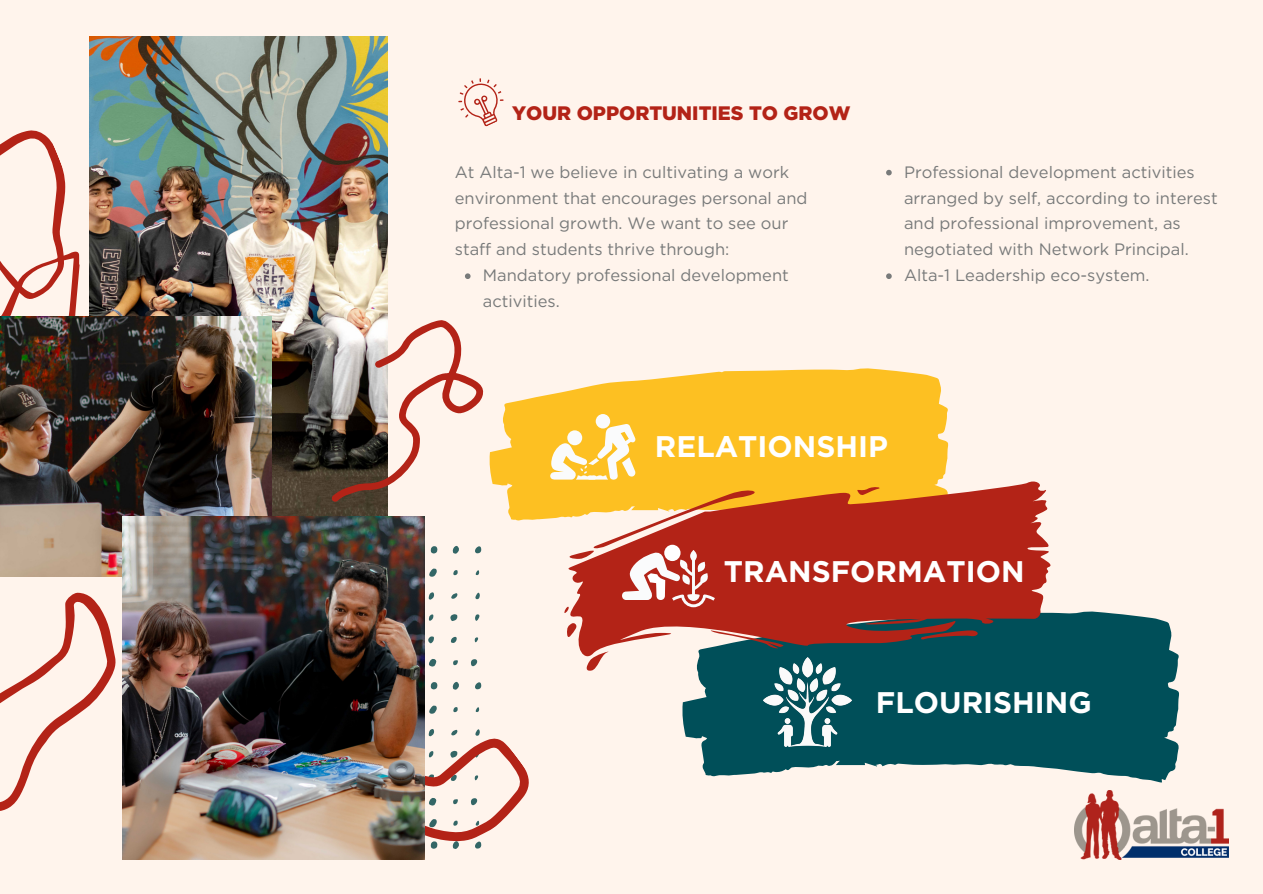
<style>
.page{position:relative;width:1263px;height:894px;background:#fff}
.page>*{position:absolute;margin:0;border:0;box-sizing:border-box;transform-origin:0 0}
.t1{font:700 29.7px "Gotham";color:#fff}
.t2{font:900 19.5px "Gotham";color:#b32317}
.t3{font:16.5px/25.8px "Gotham";color:#787a7a}
</style>
<div class="page">
<div style="left:0;top:0;width:1263px;height:893px;background:#fff4ec"></div>
<svg style="left:429px;top:568px;width:8px;height:8px"></svg>
<svg style="left:429px;top:592px;width:5px;height:7px"></svg>
<svg style="left:453px;top:545px;width:6px;height:8px"></svg>
<svg style="left:431px;top:546px;width:7px;height:8px"></svg>
<svg style="left:451px;top:593px;width:6px;height:5px"></svg>
<svg style="left:453px;top:570px;width:5px;height:5px"></svg>
<svg style="left:428px;top:636px;width:6px;height:7px"></svg>
<svg style="left:450px;top:614px;width:7px;height:7px"></svg>
<svg style="left:429px;top:659px;width:7px;height:7px"></svg>
<svg style="left:453px;top:660px;width:5px;height:5px"></svg>
<svg style="left:451px;top:636px;width:6px;height:6px"></svg>
<svg style="left:429px;top:614px;width:5px;height:6px"></svg>
<svg style="left:453px;top:681px;width:6px;height:8px"></svg>
<svg style="left:431px;top:682px;width:7px;height:8px"></svg>
<svg style="left:475px;top:546px;width:6px;height:7px"></svg>
<svg style="left:475px;top:592px;width:5px;height:7px"></svg>
<svg style="left:476px;top:570px;width:3px;height:5px"></svg>
<svg style="left:471px;top:659px;width:6px;height:7px"></svg>
<svg style="left:475px;top:614px;width:5px;height:6px"></svg>
<svg style="left:475px;top:637px;width:3px;height:5px"></svg>
<svg style="left:475px;top:682px;width:6px;height:7px"></svg>
<svg style="left:341px;top:705px;width:188px;height:155px"></svg>
<img style="left:89px;top:37px;width:298px;height:479px">
<svg style="left:0;top:122px;width:104px;height:194px"></svg>
<svg style="left:458px;top:78px;width:46px;height:49px"></svg>
<img style="left:1075px;top:790px;width:154px;height:69px">
<svg style="left:465px;top:273px;width:6px;height:6px"></svg>
<svg style="left:491px;top:368px;width:457px;height:153px;background:#fdc73d"></svg>
<div style="left:596px;top:414px;width:14px;height:14px;background:#fafbfc;border-radius:50%"></div>
<svg style="left:550px;top:424px;width:85px;height:55px"></svg>
<svg style="left:682px;top:611px;width:497px;height:171px;background:#27686f"></svg>
<img style="left:761px;top:662px;width:93px;height:86px">
<svg style="left:564px;top:481px;width:486px;height:181px;background:#a24533"></svg>
<svg style="left:585px;top:649px;width:29px;height:21px"></svg>
<svg style="left:566px;top:621px;width:12px;height:20px"></svg>
<svg style="left:857px;top:485px;width:26px;height:11px"></svg>
<svg style="left:920px;top:628px;width:61px;height:12px"></svg>
<svg style="left:708px;top:630px;width:77px;height:18px"></svg>
<svg style="left:564px;top:486px;width:204px;height:128px"></svg>
<svg style="left:886px;top:170px;width:6px;height:5px"></svg>
<svg style="left:886px;top:273px;width:6px;height:6px"></svg>
<svg style="left:0;top:592px;width:116px;height:219px"></svg>
<svg style="left:331px;top:309px;width:160px;height:208px"></svg>
<img style="left:0;top:316px;width:271px;height:260px">
<img style="left:123px;top:516px;width:301px;height:343px">
<p class="t2" style="left:512px;top:101px;width:340px">YOUR OPPORTUNITIES TO GROW</p>
<h2 class="t3" style="left:455px;top:159px;width:354px">At Alta-1 we believe in cultivating a work environment that encourages personal and professional growth. We want to see our staff and students thrive through:</h2>
<p class="t3" style="left:483px;top:262px;width:307px">Mandatory professional development activities.</p>
<p class="t3" style="left:904px;top:159px;width:315px">Professional development activities arranged by self, according to interest and professional improvement, as negotiated with Network Principal.</p>
<p class="t3" style="left:904px;top:262px;width:247px">Alta-1 Leadership eco-system.</p>
<p class="t1" style="left:655px;top:428px;width:234px">RELATIONSHIP</p>
<p class="t1" style="left:724px;top:553px;width:302px">TRANSFORMATION</p>
<p class="t1" style="left:876px;top:684px;width:217px">FLOURISHING</p>
</div>
